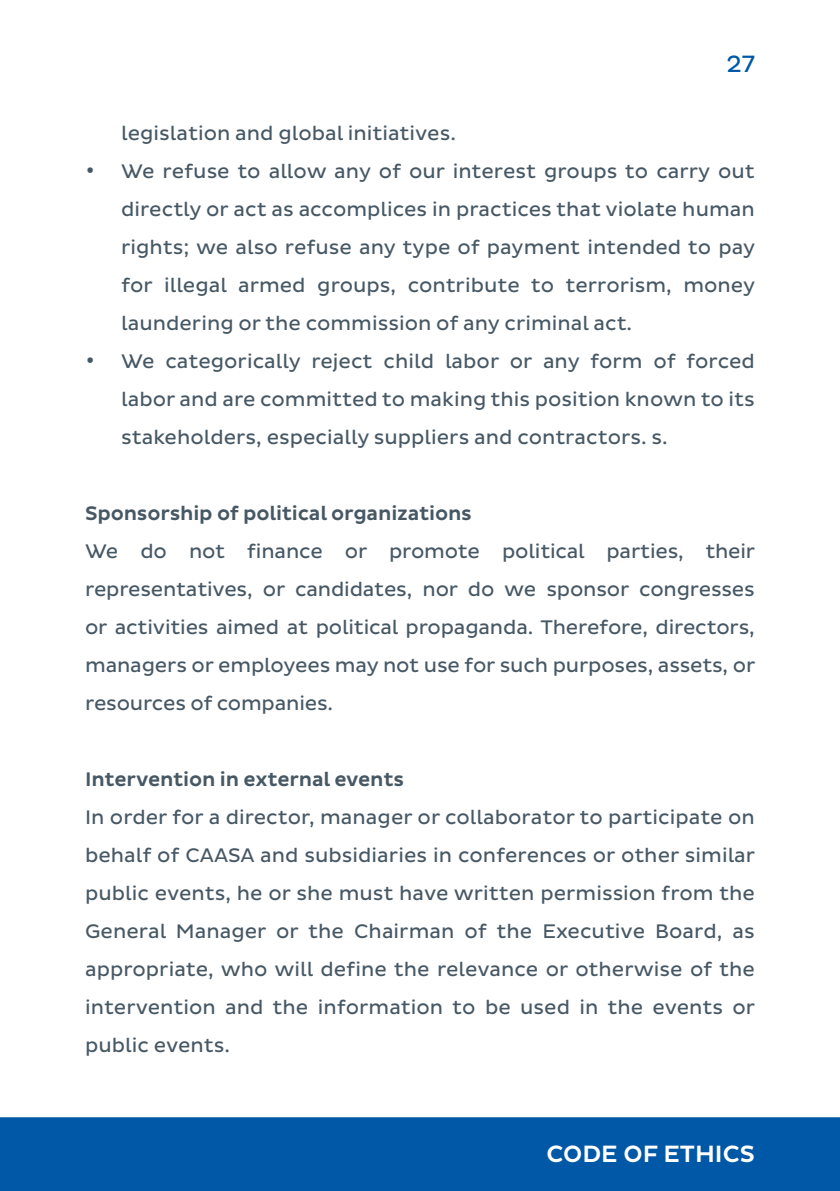
<style>
.page{position:relative;width:840px;height:1191px;background:#fff}
.page>*{position:absolute;margin:0;border:0;box-sizing:border-box;transform-origin:0 0}
.t1{font:500 24px "Pluto Sans";color:#fff}
.t2{font:24px "Pluto Sans";color:#0158a6}
.t3{font:20px/38px "Pluto Sans";color:#475865;text-align:justify}
.t4{font:500 20px "Pluto Sans";letter-spacing:-.01em;color:#475865}
.s1{font-size:26px}
</style>
<div class="page">
<div style="left:0;top:1117px;width:839px;height:74px;background:#0158a6"></div>
<p class="t2" style="left:726px;top:50px;width:30px">27</p>
<p class="t3" style="left:121px;top:114px;width:336px">legislation and global initiatives.</p>
<p class="t3" style="left:121px;top:152px;width:635px;text-indent:-36px"><span class="s1">•</span> We refuse to allow any of our interest groups to carry out directly or act as accomplices in practices that violate human rights; we also refuse any type of payment intended to pay for illegal armed groups, contribute to terrorism, money laundering or the commission of any criminal act.</p>
<p class="t3" style="left:121px;top:342px;width:635px;text-indent:-36px"><span class="s1">•</span> We categorically reject child labor or any form of forced labor and are committed to making this position known to its stakeholders, especially suppliers and contractors. s.</p>
<p class="t4" style="left:85px;top:502px;width:388px">Sponsorship of political organizations</p>
<p class="t3" style="left:85px;top:532px;width:671px">We do not finance or promote political parties, their representatives, or candidates, nor do we sponsor congresses or activities aimed at political propaganda. Therefore, directors, managers or employees may not use for such purposes, assets, or resources of companies.</p>
<p class="t4" style="left:85px;top:768px;width:320px">Intervention in external events</p>
<p class="t3" style="left:85px;top:798px;width:671px">In order for a director, manager or collaborator to participate on behalf of CAASA and subsidiaries in conferences or other similar public events, he or she must have written permission from the General Manager or the Chairman of the Executive Board, as appropriate, who will define the relevance or otherwise of the intervention and the information to be used in the events or public events.</p>
<p class="t1" style="left:546px;top:1140px;width:210px">CODE OF ETHICS</p>
</div>
